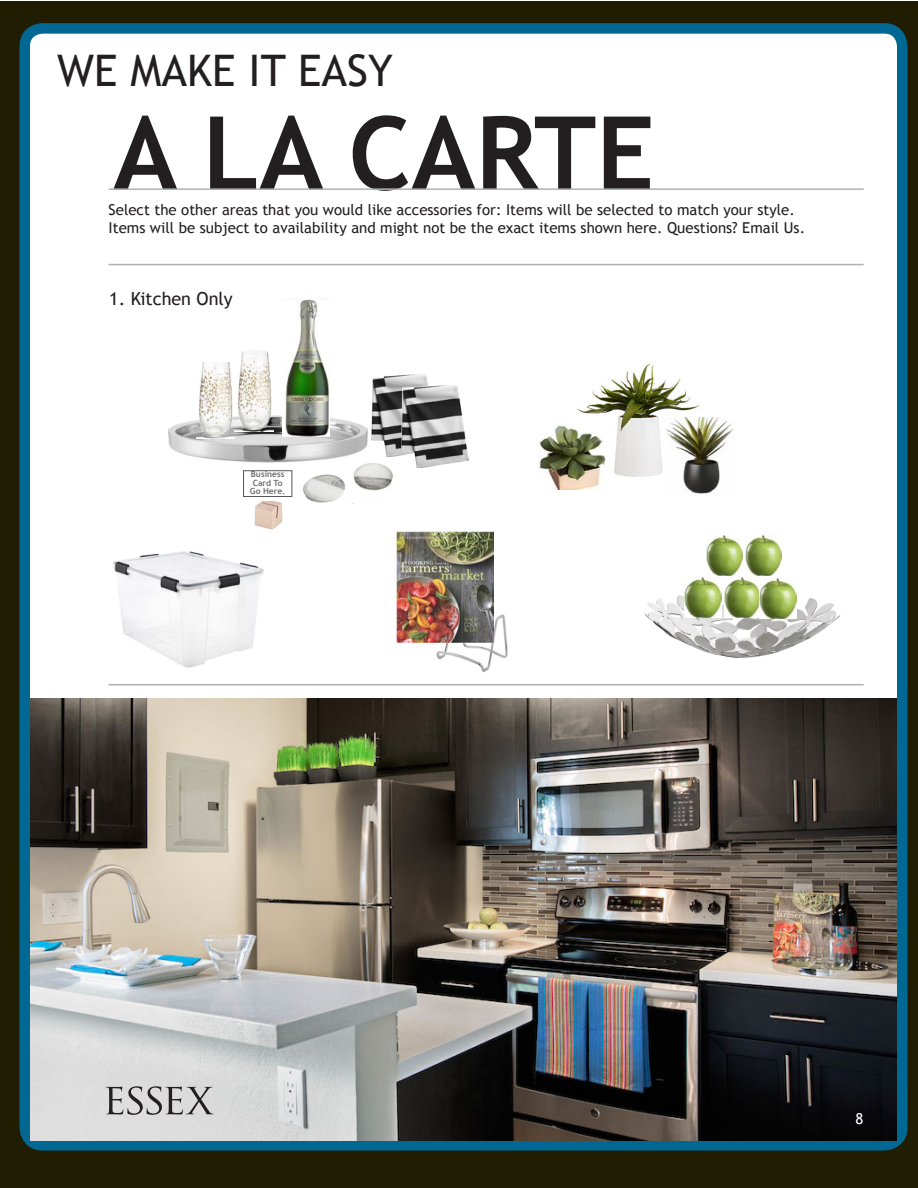
<style>
.page{position:relative;width:918px;height:1188px;background:#fff}
.page>*{position:absolute;margin:0;border:0;box-sizing:border-box;transform-origin:0 0}
.t1{font:700 102px "Trebuchet MS";color:#231f20}
.t2{font:43.5px "Trebuchet MS";color:#231f20}
.t3{font:18px "Trebuchet MS";color:#231f20}
.t4{font:15px/18px "Trebuchet MS";color:#231f20}
.t5{font:15px "Trebuchet MS";color:#fff}
.t6{font:700 8.55px/8.6px "Trebuchet MS";color:#6c6d70}
</style>
<div class="page">
<div style="left:0;top:1px;width:918px;height:1187px;background:#201d03"></div>
<div style="left:25px;top:28px;width:877px;height:1117px;background:#fff;border-radius:18px"></div>
<div style="left:19px;top:23px;width:888px;height:1128px;border:10px solid #006893;border-radius:18px"></div>
<img style="left:30px;top:699px;width:867px;height:441px">
<svg style="left:106px;top:1086px;width:108px;height:29px;background:#afaeae"></svg>
<hr style="left:109px;top:188px;width:755px;height:2px;background:#b0b1b5">
<img style="left:577px;top:363px;width:123px;height:114px">
<img style="left:539px;top:422px;width:72px;height:68px">
<img style="left:666px;top:417px;width:68px;height:77px">
<img style="left:645px;top:590px;width:196px;height:68px">
<img style="left:432px;top:596px;width:76px;height:77px">
<img style="left:371px;top:374px;width:57px;height:83px">
<img style="left:402px;top:385px;width:66px;height:83px">
<img style="left:169px;top:415px;width:199px;height:48px">
<img style="left:283px;top:299px;width:46px;height:137px">
<img style="left:197px;top:362px;width:37px;height:76px">
<img style="left:234px;top:350px;width:39px;height:82px">
<img style="left:302px;top:462px;width:91px;height:42px">
<img style="left:254px;top:501px;width:29px;height:29px">
<div style="left:243px;top:471px;width:49px;height:26px;border:1px solid #57585a"></div>
<img style="left:684px;top:578px;width:37px;height:40px">
<img style="left:724px;top:578px;width:72px;height:41px">
<img style="left:706px;top:536px;width:37px;height:39px">
<img style="left:745px;top:536px;width:37px;height:39px">
<img style="left:396px;top:531px;width:97px;height:111px">
<img style="left:113px;top:551px;width:151px;height:117px">
<hr style="left:109px;top:264px;width:755px;height:1px;background:#b0b1b5">
<hr style="left:109px;top:684px;width:755px;height:1px;background:#b0b1b5">
<p class="t2" style="left:57px;top:45px;width:337px">WE MAKE IT EASY</p>
<p class="t1" style="left:113px;top:90px;width:543px">A LA CARTE</p>
<p class="t4" style="left:109px;top:201px;width:698px">Select the other areas that you would like accessories for: Items will be selected to match your style.<br>Items will be subject to availability and might not be the exact items shown here. Questions? Email Us.</p>
<p class="t3" style="left:109px;top:288px;width:125px">1. Kitchen Only</p>
<p class="t6" style="left:251px;top:470px;width:35px">Business<br>Card To</p>
<p class="t6" style="left:250px;top:487px;width:37px">Go Here.</p>
<p class="t5" style="left:856px;top:1110px;width:9px">8</p>
</div>
